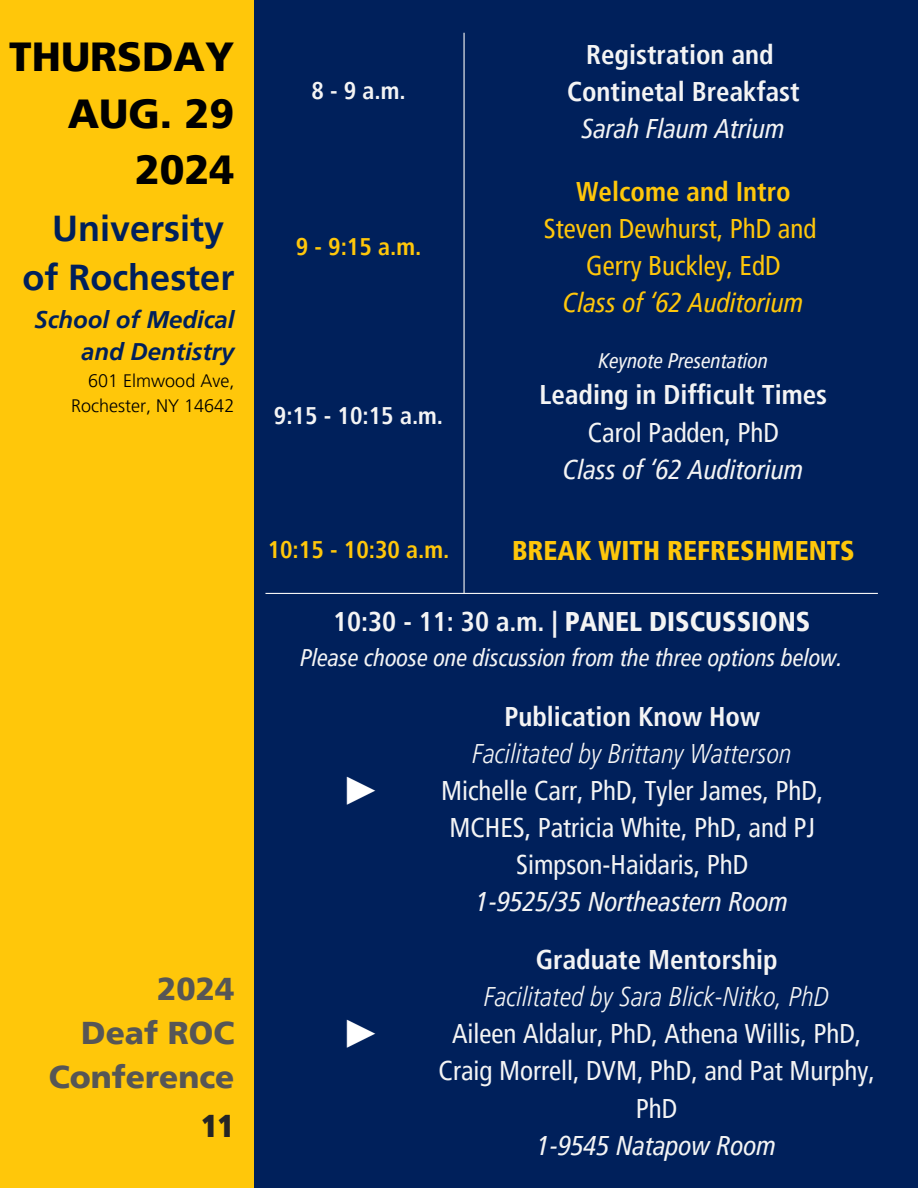
<style>
.page{position:relative;width:918px;height:1188px;background:#00205b}
.page>*{position:absolute;margin:0;border:0;box-sizing:border-box;transform-origin:0 0}
.t1{font:700 47.25px "Liberation Serif";color:#fff}
.t2{font:900 40.5px/56.2px "Frutiger LT Pro";color:#000;text-align:right}
.t3{font:700 36px/49.5px "Frutiger LT Pro";color:#00205b;text-align:center}
.t4{font:900 31.5px/43.8px "Frutiger LT Pro";color:#565656;text-align:right}
.t5{font:900 condensed 31.5px "Frutiger LT Pro";color:#252525}
.t6{font:condensed 27px/37.2px "Frutiger LT Pro";color:#f4f4f4;text-align:center}
.t7{font:700 condensed 27px/37.2px "Frutiger LT Pro";color:#f4f4f4;text-align:center}
.t8{font:condensed 27px/37.2px "Frutiger LT Pro";color:#ffc70a;text-align:center}
.t9{font:900 condensed 27px "Frutiger LT Pro";color:#f4f4f4}
.t10{font:900 condensed 27px "Frutiger LT Pro";color:#ffc70a}
.t11{font:italic condensed 24px "Frutiger LT Pro";color:#f4f4f4}
.t12{font:italic 700 24px/32.7px "Frutiger LT Pro";color:#00205b;text-align:right}
.t13{font:700 condensed 24px "Frutiger LT Pro";color:#ffc70a}
.t14{font:700 condensed 24px "Frutiger LT Pro";color:#f4f4f4}
.t15{font:italic condensed 21px "Frutiger LT Pro";color:#f4f4f4}
.t16{font:300 18px/24.8px "Frutiger LT Pro";color:#000;text-align:right}
.s1{font-weight:400;font-style:italic}
.s2{font-weight:700}
.s3{font-style:italic}
.s4{font-weight:400}
.s5{font-weight:300;font-style:italic}
</style>
<div class="page">
<div style="left:0;top:0;width:254px;height:1188px;background:#ffc70a"></div>
<hr style="left:463px;top:33px;width:2px;height:561px;background:#f4f4f4">
<hr style="left:265px;top:593px;width:613px;height:1px;background:#f4f4f4">
<h1 class="t2" style="left:9px;top:29px;width:227px">THURSDAY<br>AUG. 29<br>2024</h1>
<h2 class="t3" style="left:22px;top:203px;width:214px">University of Rochester</h2>
<p class="t12" style="left:34px;top:303px;width:201px">School of Medical and Dentistry</p>
<p class="t16" style="left:71px;top:369px;width:165px">601 Elmwood Ave,<br>Rochester, NY 14642</p>
<h3 class="t4" style="left:49px;top:967px;width:187px">2024<br>Deaf ROC<br>Conference</h3>
<p class="t5" style="left:201px;top:1107px;width:34px">11</p>
<p class="t14" style="left:311px;top:76px;width:96px">8 - 9 a.m.</p>
<h6 class="t13" style="left:296px;top:231px;width:127px">9 - 9:15 a.m.</h6>
<p class="t14" style="left:274px;top:401px;width:171px">9:15 - 10:15 a.m.</p>
<h6 class="t13" style="left:268px;top:535px;width:183px">10:15 - 10:30 a.m.</h6>
<p class="t7" style="left:567px;top:36px;width:234px">Registration and<br>Continetal Breakfast<br><span class="s1">Sarah Flaum Atrium</span></p>
<h6 class="t8" style="left:544px;top:173px;width:274px"><span class="s2">Welcome and Intro<br></span>Steven Dewhurst, PhD and<br>Gerry Buckley, EdD<br><span class="s3">Class of ‘62 Auditorium</span></h6>
<p class="t15" style="left:599px;top:348px;width:171px">Keynote Presentation</p>
<p class="t7" style="left:540px;top:376px;width:289px">Leading in Difficult Times<br><span class="s4">Carol Padden, PhD<br></span><span class="s1">Class of ‘62 Auditorium</span></p>
<h4 class="t10" style="left:512px;top:534px;width:344px">BREAK WITH REFRESHMENTS</h4>
<p class="t9" style="left:333px;top:605px;width:479px"><span class="s2">10:30 - 11: 30 a.m.</span> | PANEL DISCUSSIONS</p>
<h5 class="t11" style="left:301px;top:643px;width:544px">Please choose one discussion from the three options below.</h5>
<p class="t1" style="left:338px;top:762px;width:48px">►</p>
<h6 class="t1" style="left:338px;top:1005px;width:48px">►</h6>
<p class="t6" style="left:441px;top:698px;width:384px"><span class="s2">Publication Know How<br></span><span class="s5">Facilitated by Brittany Watterson<br></span>Michelle Carr, PhD, Tyler James, PhD,<br>MCHES, Patricia White, PhD, and PJ<br>Simpson-Haidaris, PhD<br><span class="s3">1-9525/35 Northeastern Room</span></p>
<h6 class="t6" style="left:439px;top:941px;width:438px"><span class="s2">Graduate Mentorship<br></span><span class="s5">Facilitated by Sara Blick-Nitko, PhD<br></span>Aileen Aldalur, PhD, Athena Willis, PhD,<br>Craig Morrell, DVM, PhD, and Pat Murphy,<br>PhD<br><span class="s3">1-9545 Natapow Room</span></h6>
</div>
